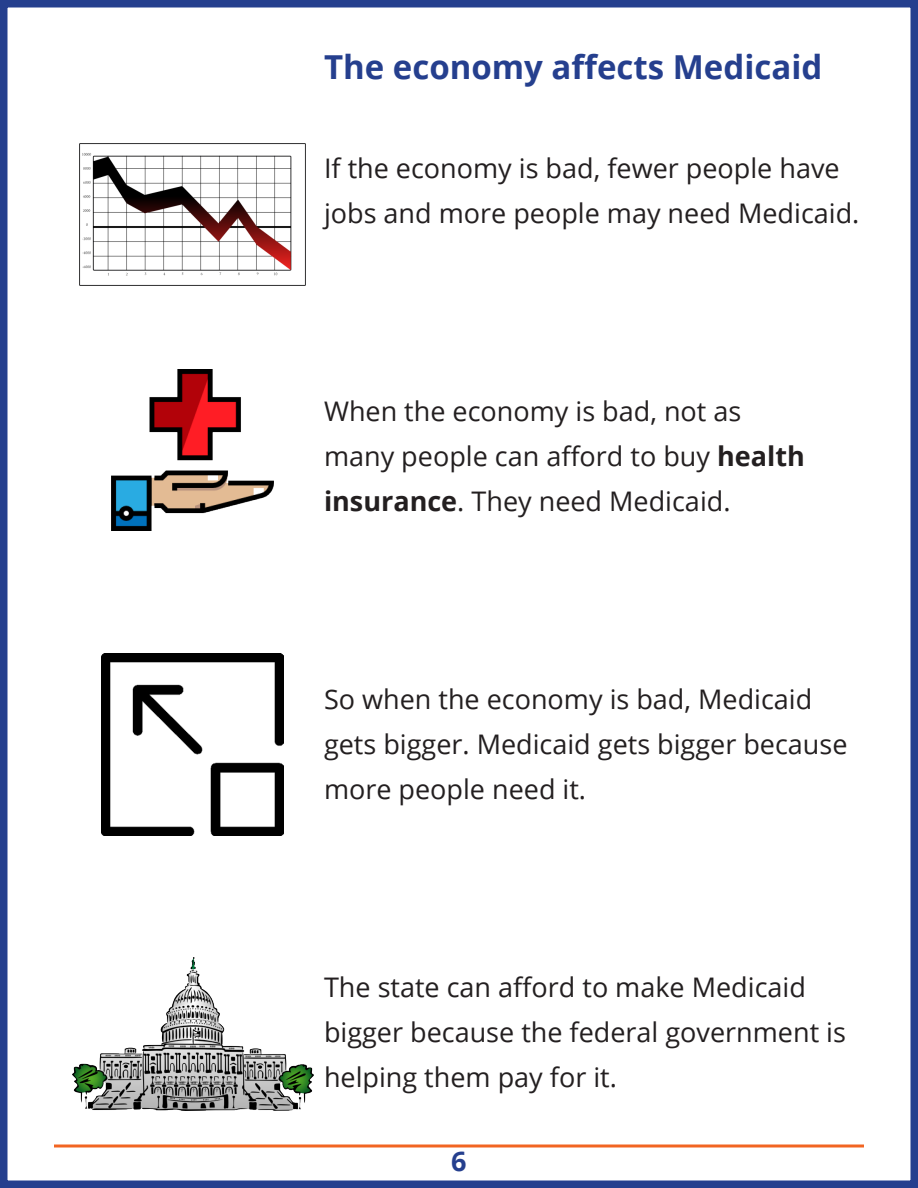
<style>
.page{position:relative;width:918px;height:1188px;background:#fff}
.page>*{position:absolute;margin:0;border:0;box-sizing:border-box;transform-origin:0 0}
.Header_Lv_3{font:700 33px "Open Sans";color:#253f8e}
.Body_Text__P{font:27px/45px "Open Sans";color:#231f20}
.t1{font:700 27px "Open Sans";color:#253f8e}
.s1{font-weight:700}
</style>
<div class="page">
<div style="left:0;top:0;width:918px;height:1188px;border:8px solid #253f8e"></div>
<svg style="left:54px;top:1144px;width:810px;height:4px;background:#f58b59"></svg>
<svg style="left:917px;top:0;width:1px;height:1188px"></svg>
<img style="left:72px;top:958px;width:241px;height:152px">
<img style="left:79px;top:144px;width:227px;height:141px">
<img style="left:112px;top:369px;width:162px;height:162px">
<img style="left:101px;top:653px;width:183px;height:183px">
<p class="Header_Lv_3" style="left:324px;top:44px;width:500px">The economy affects Medicaid</p>
<p class="Body_Text__P" style="left:324px;top:145px;width:537px">If the economy is bad, fewer people have jobs and more people may need Medicaid.</p>
<p class="Body_Text__P" style="left:324px;top:388px;width:482px">When the economy is bad, not as many people can afford to buy <span class="s1">health insurance</span>. They need Medicaid.</p>
<p class="Body_Text__P" style="left:324px;top:676px;width:525px">So when the economy is bad, Medicaid gets bigger. Medicaid gets bigger because more people need it.</p>
<p class="Body_Text__P" style="left:324px;top:964px;width:523px">The state can afford to make Medicaid bigger because the federal government is helping them pay for it.</p>
<p class="t1" style="left:451px;top:1142px;width:17px">6</p>
</div>
